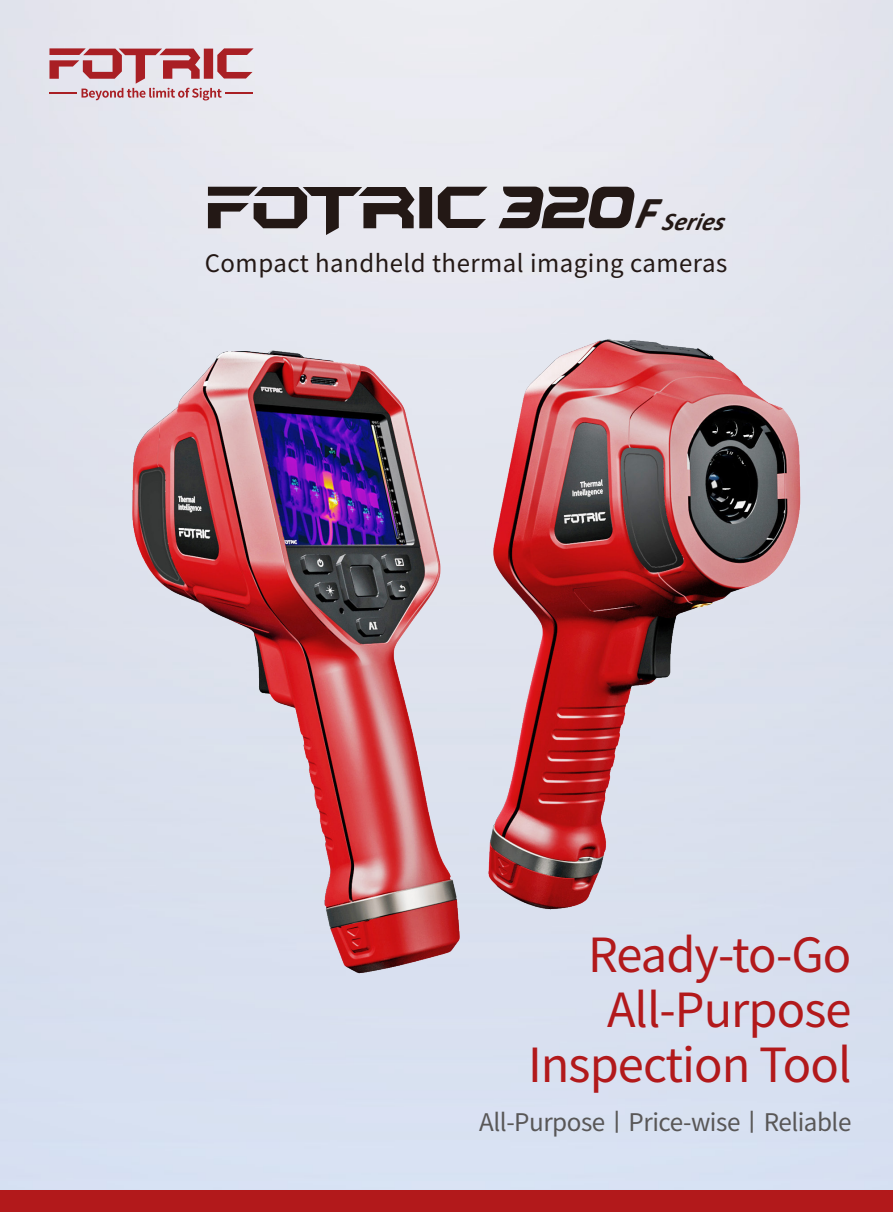
<style>
.page{position:relative;width:893px;height:1212px;background:#fff}
.page>*{position:absolute;margin:0;border:0;box-sizing:border-box;transform-origin:0 0}
.t1{font:46.95px/55.3px "Source Han Sans CN";letter-spacing:-.02em;color:#b2191b;text-align:right}
.t2{font:italic 700 25.5px "Calibri";color:#231815}
.t3{font:24.3px "Source Han Sans CN";letter-spacing:-.02em;color:#595757}
.t4{font:24px "Source Han Sans CN";letter-spacing:.02em;color:#231815}
.s1{font-size:46.05px}
</style>
<div class="page">
<img style="left:0;top:0;width:893px;height:1191px">
<div style="left:0;top:1191px;width:893px;height:21px;background:#b2191b"></div>
<svg style="left:438px;top:187px;width:50px;height:41px;background:#888386"></svg>
<svg style="left:208px;top:187px;width:224px;height:48px;background:#8b8689"></svg>
<svg style="left:498px;top:187px;width:136px;height:41px;background:#665f5f"></svg>
<img style="left:112px;top:331px;width:701px;height:668px">
<svg style="left:49px;top:48px;width:205px;height:52px;background:#cf9da4"></svg>
<p class="t2" style="left:634px;top:203px;width:99px"><span class="s1">F</span>Series</p>
<p class="t4" style="left:205px;top:250px;width:524px">Compact handheld thermal imaging cameras</p>
<h1 class="t1" style="left:528px;top:928px;width:325px">Ready-to-Go<br>All-Purpose<br>Inspection Tool</h1>
<p class="t3" style="left:479px;top:1108px;width:374px">All-Purpose丨Price-wise丨Reliable</p>
</div>
